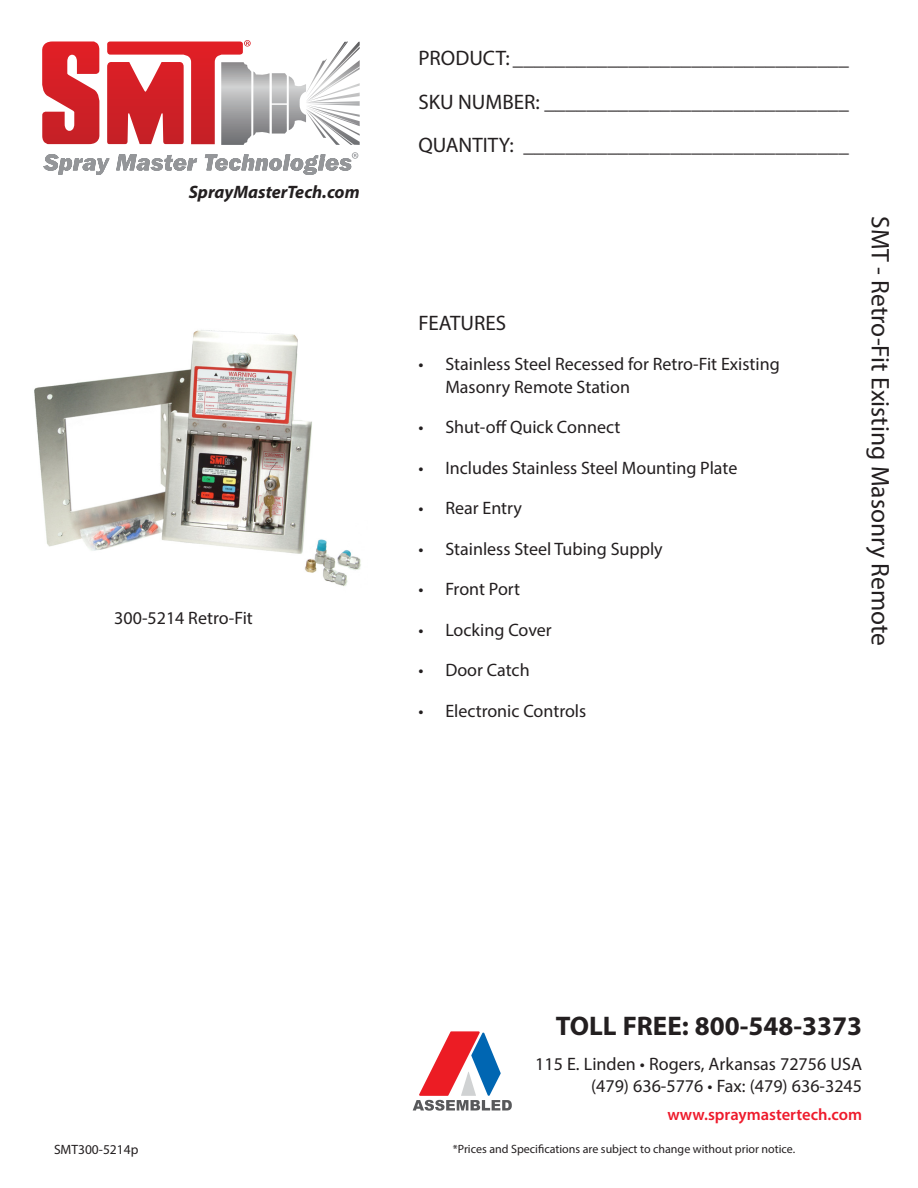
<style>
.page{position:relative;width:918px;height:1188px;background:#fff}
.page>*{position:absolute;margin:0;border:0;box-sizing:border-box;transform-origin:0 0}
.t1{font:700 27px "Myriad Pro";color:#231f20}
.t2{font:25.5px "Myriad Pro";color:#231f20}
.t3{font:21px "Myriad Pro";color:#231f20}
.t4{font:18px/22.5px "Myriad Pro";color:#231f20}
.t5{font:italic 700 18px "Myriad Pro";color:#231f20}
.t6{font:600 16.5px "Myriad Pro";color:#ee1b2c}
.t7{font:13.5px "Myriad Pro";color:#231f20}
.t8{font:12px "Myriad Pro";color:#231f20}
</style>
<div class="page">
<img style="left:34px;top:330px;width:327px;height:256px">
<svg style="left:42px;top:40px;width:318px;height:105px"></svg>
<svg style="left:43px;top:152px;width:315px;height:23px"></svg>
<svg style="left:413px;top:1031px;width:99px;height:80px"></svg>
<p class="t5" style="left:189px;top:180px;width:172px">SprayMasterTech.com</p>
<p class="t4" style="left:114px;top:606px;width:140px">300-5214 Retro-Fit</p>
<p class="t3" style="left:418px;top:45px;width:432px">PRODUCT: ________________________________</p>
<p class="t3" style="left:418px;top:89px;width:432px">SKU NUMBER: _____________________________</p>
<p class="t3" style="left:418px;top:132px;width:432px">QUANTITY: _______________________________</p>
<p class="t3" style="left:418px;top:310px;width:89px">FEATURES</p>
<p class="t4" style="left:445px;top:352px;width:336px;text-indent:-27px">• Stainless Steel Recessed for Retro-Fit Existing<br>Masonry Remote Station</p>
<p class="t4" style="left:418px;top:415px;width:203px">• Shut-off Quick Connect</p>
<p class="t4" style="left:418px;top:456px;width:321px">• Includes Stainless Steel Mounting Plate</p>
<p class="t4" style="left:418px;top:496px;width:105px">• Rear Entry</p>
<p class="t4" style="left:418px;top:537px;width:246px">• Stainless Steel Tubing Supply</p>
<p class="t4" style="left:418px;top:577px;width:103px">• Front Port</p>
<p class="t4" style="left:418px;top:618px;width:135px">• Locking Cover</p>
<p class="t4" style="left:418px;top:658px;width:113px">• Door Catch</p>
<p class="t4" style="left:418px;top:699px;width:170px">• Electronic Controls</p>
<p class="t2" style="left:896px;top:216px;width:432px;rotate:90deg">SMT - Retro-Fit Existing Masonry Remote</p>
<p class="t7" style="left:54px;top:1141px;width:86px">SMT300-5214p</p>
<p class="t1" style="left:556px;top:1008px;width:308px">TOLL FREE: 800-548-3373</p>
<p class="t4" style="left:535px;top:1053px;width:328px;line-height:21.6px;text-align:right">115 E. Linden • Rogers, Arkansas 72756 USA (479) 636-5776 • Fax: (479) 636-3245</p>
<p class="t6" style="left:667px;top:1104px;width:196px">www.spraymastertech.com</p>
<p class="t8" style="left:453px;top:1141px;width:344px">*Prices and Specifications are subject to change without prior notice.</p>
</div>
